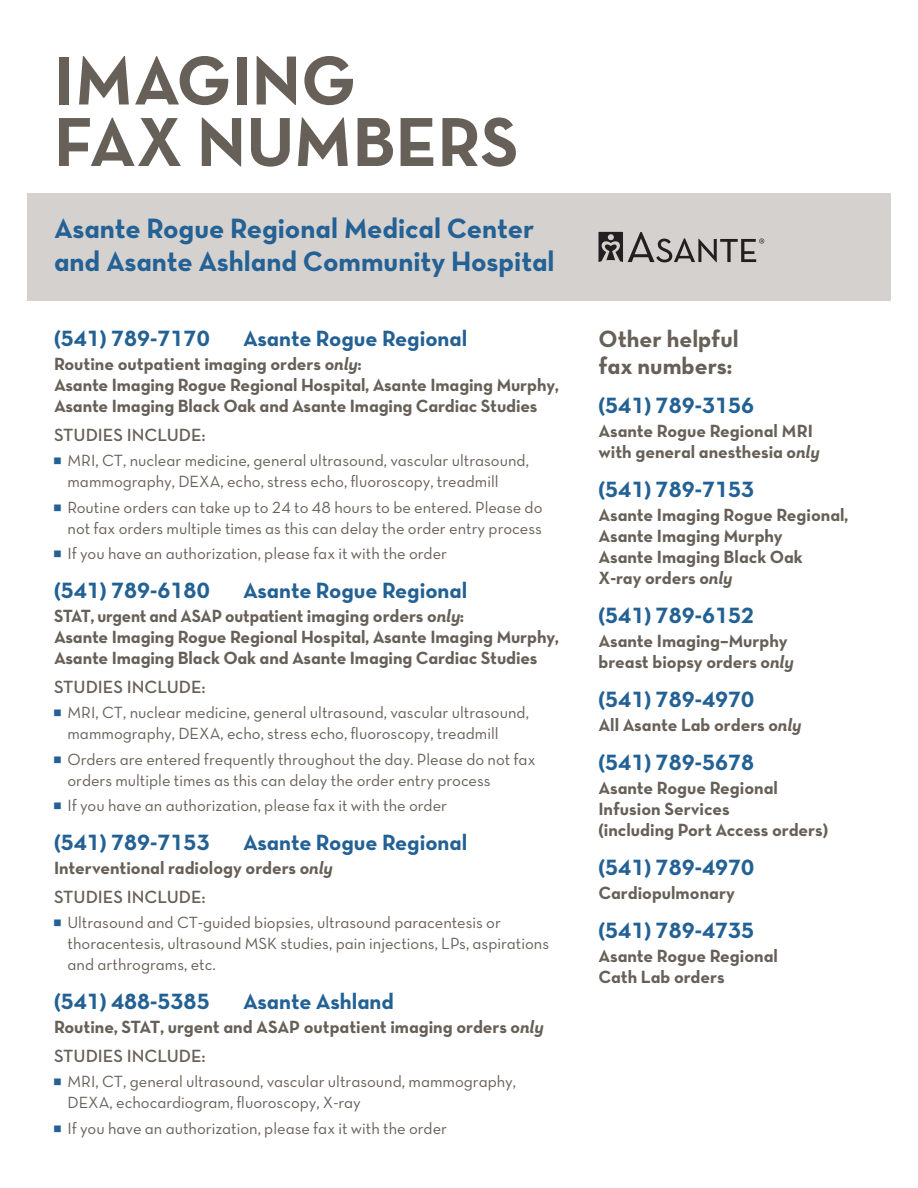
<style>
.page{position:relative;width:918px;height:1188px;background:#fff}
.page>*{position:absolute;margin:0;border:0;box-sizing:border-box;transform-origin:0 0}
.t1{font:70.5px/61.5px "Neutraface Text Bold Alt";color:#676058}
.t2{font:28.5px/33px "Neutraface Text Bold Alt";color:#246194}
.HD-sub{font:24px/27px "Neutraface Text Bold Alt";color:#676058}
.TXT-phone{font:22.5px "Neutraface Text Bold Alt";color:#236194}
.TXT-body{font:18px/21px "Neutraface Text Bold Alt";letter-spacing:-.005em;color:#676058}
.TXT-body-2{font:18px/21px "Neutraface Text Bold Alt";letter-spacing:-.005em;color:#676058;scale:.96 1}
.HD-minor{font:18px "Neutraface Text Demi Alt";color:#676058}
.t3{font:16.5px/21px "Neutraface Text Book Alt";color:#676058}
.s1{font-family:"Neutraface Text";font-weight:700;font-style:italic}
</style>
<div class="page">
<div style="left:27px;top:194px;width:864px;height:108px;background:#d5d1ce"></div>
<svg style="left:598px;top:232px;width:166px;height:30px"></svg>
<p class="t1" style="left:54px;top:49px;width:466px">IMAGING<br>FAX NUMBERS</p>
<p class="t2" style="left:54px;top:212px;width:502px">Asante Rogue Regional Medical Center and Asante Ashland Community Hospital</p>
<p class="TXT-phone" style="left:54px;top:324px;width:157px">(541) 789-7170</p>
<p class="TXT-phone" style="left:243px;top:324px;width:226px">Asante Rogue Regional</p>
<p class="TXT-body" style="left:54px;top:353px;width:506px">Routine outpatient imaging orders <span class="s1">only</span>:<br>Asante Imaging Rogue Regional Hospital, Asante Imaging Murphy,<br>Asante Imaging Black Oak and Asante Imaging Cardiac Studies</p>
<p class="HD-minor" style="left:54px;top:423px;width:153px">STUDIES INCLUDE:</p>
<p class="t3" style="left:68px;top:450px;width:463px">MRI, CT, nuclear medicine, general ultrasound, vascular ultrasound, mammography, DEXA, echo, stress echo, fluoroscopy, treadmill</p>
<p class="t3" style="left:68px;top:496px;width:476px">Routine orders can take up to 24 to 48 hours to be entered. Please do not fax orders multiple times as this can delay the order entry process</p>
<p class="t3" style="left:68px;top:543px;width:381px">If you have an authorization, please fax it with the order</p>
<p class="TXT-phone" style="left:54px;top:576px;width:157px">(541) 789-6180</p>
<p class="TXT-phone" style="left:243px;top:576px;width:226px">Asante Rogue Regional</p>
<p class="TXT-body-2" style="left:54px;top:605px;width:527px">STAT, urgent and ASAP outpatient imaging orders <span class="s1">only</span>:<br>Asante Imaging Rogue Regional Hospital, Asante Imaging Murphy,<br>Asante Imaging Black Oak and Asante Imaging Cardiac Studies</p>
<p class="HD-minor" style="left:54px;top:675px;width:153px">STUDIES INCLUDE:</p>
<p class="t3" style="left:68px;top:702px;width:463px">MRI, CT, nuclear medicine, general ultrasound, vascular ultrasound, mammography, DEXA, echo, stress echo, fluoroscopy, treadmill</p>
<p class="t3" style="left:68px;top:748px;width:469px">Orders are entered frequently throughout the day. Please do not fax orders multiple times as this can delay the order entry process</p>
<p class="t3" style="left:68px;top:795px;width:381px">If you have an authorization, please fax it with the order</p>
<p class="TXT-phone" style="left:54px;top:828px;width:157px">(541) 789-7153</p>
<p class="TXT-phone" style="left:243px;top:828px;width:226px">Asante Rogue Regional</p>
<p class="TXT-body" style="left:54px;top:857px;width:280px">Interventional radiology orders <span class="s1">only</span></p>
<p class="HD-minor" style="left:54px;top:885px;width:153px">STUDIES INCLUDE:</p>
<p class="t3" style="left:68px;top:912px;width:483px">Ultrasound and CT-guided biopsies, ultrasound paracentesis or thoracentesis, ultrasound MSK studies, pain injections, LPs, aspirations and arthrograms, etc.</p>
<p class="TXT-phone" style="left:54px;top:987px;width:157px">(541) 488-5385</p>
<p class="TXT-phone" style="left:243px;top:987px;width:152px">Asante Ashland</p>
<p class="TXT-body" style="left:54px;top:1016px;width:491px">Routine, STAT, urgent and ASAP outpatient imaging orders <span class="s1">only</span></p>
<p class="HD-minor" style="left:54px;top:1044px;width:153px">STUDIES INCLUDE:</p>
<p class="t3" style="left:68px;top:1071px;width:450px">MRI, CT, general ultrasound, vascular ultrasound, mammography,<br>DEXA, echocardiogram, fluoroscopy, X-ray</p>
<p class="t3" style="left:68px;top:1117px;width:381px">If you have an authorization, please fax it with the order</p>
<p class="HD-sub" style="left:598px;top:325px;width:142px">Other helpful fax numbers:</p>
<p class="TXT-phone" style="left:598px;top:391px;width:157px">(541) 789-3156</p>
<p class="TXT-body" style="left:598px;top:420px;width:223px">Asante Rogue Regional MRI with general anesthesia <span class="s1">only</span></p>
<p class="TXT-phone" style="left:598px;top:475px;width:157px">(541) 789-7153</p>
<p class="TXT-body" style="left:598px;top:504px;width:251px">Asante Imaging Rogue Regional,<br>Asante Imaging Murphy<br>Asante Imaging Black Oak<br>X-ray orders <span class="s1">only</span></p>
<p class="TXT-phone" style="left:598px;top:601px;width:157px">(541) 789-6152</p>
<p class="TXT-body" style="left:598px;top:630px;width:197px">Asante Imaging–Murphy breast biopsy orders <span class="s1">only</span></p>
<p class="TXT-phone" style="left:598px;top:685px;width:157px">(541) 789-4970</p>
<p class="TXT-body" style="left:598px;top:714px;width:205px">All Asante Lab orders <span class="s1">only</span></p>
<p class="TXT-phone" style="left:598px;top:748px;width:157px">(541) 789-5678</p>
<p class="TXT-body" style="left:598px;top:777px;width:231px">Asante Rogue Regional<br>Infusion Services<br>(including Port Access orders)</p>
<p class="TXT-phone" style="left:598px;top:853px;width:157px">(541) 789-4970</p>
<p class="TXT-body" style="left:598px;top:882px;width:138px">Cardiopulmonary</p>
<p class="TXT-phone" style="left:598px;top:916px;width:157px">(541) 789-4735</p>
<p class="TXT-body" style="left:598px;top:945px;width:181px">Asante Rogue Regional<br>Cath Lab orders</p>
</div>
